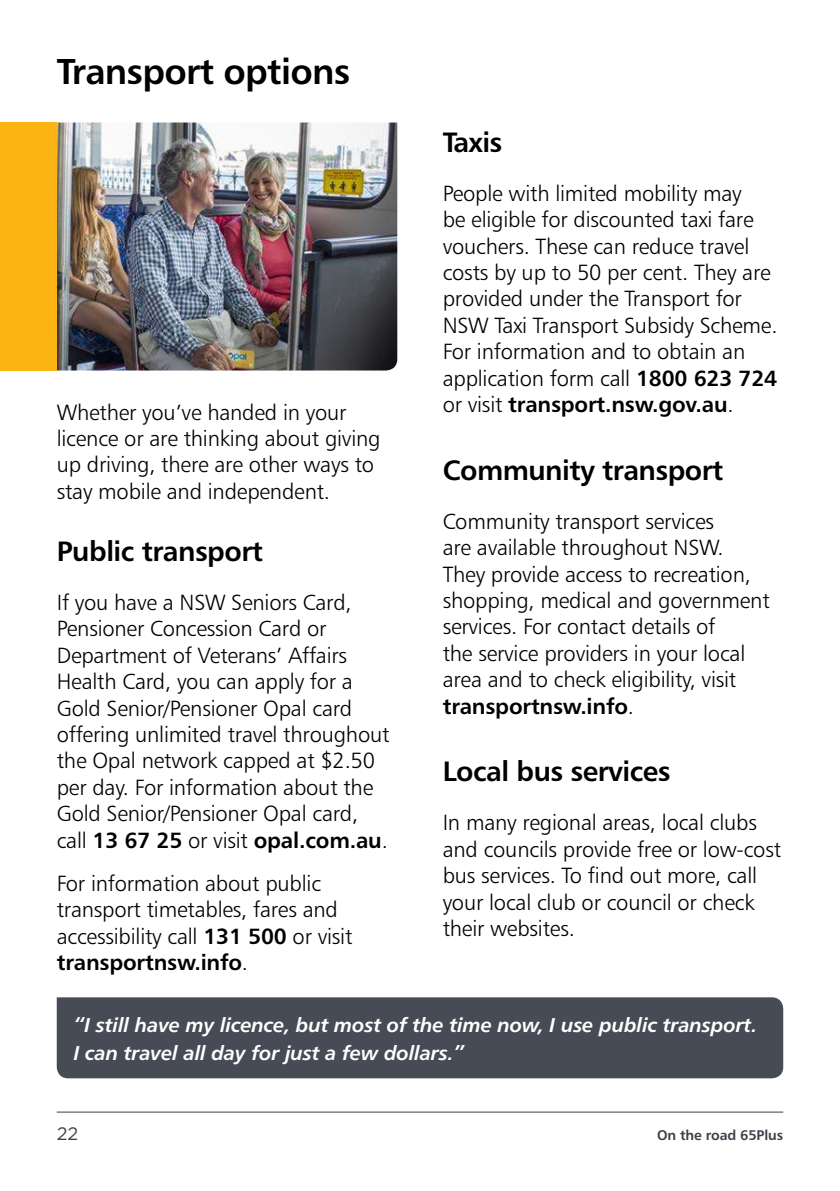
<style>
.page{position:relative;width:840px;height:1191px;background:#fff}
.page>*{position:absolute;margin:0;border:0;box-sizing:border-box;transform-origin:0 0}
.t1{font:500 36px "Trans Text Md";letter-spacing:-.02em;color:#000}
.t2{font:500 28px "Trans Text Md";letter-spacing:-.02em;color:#000}
.t3{font:300 22px/26.4px "Trans Text Lt";letter-spacing:-.01em;color:#000}
.t4{font:500 22px "Trans Text Md";letter-spacing:-.01em;color:#000}
.t5{font:italic 500 20px/28px "Trans Text Md";letter-spacing:-.01em;color:#fff}
.t6{font:18px "Gotham";color:#3f3d48}
.t7{font:500 14px "Trans Text Md";letter-spacing:-.01em;color:#3f3d48}
.s1{font-family:"Trans Text Lt";font-weight:300}
.s2{font-family:"Trans Text Md";font-weight:500}
</style>
<div class="page">
<hr style="left:57px;top:1111px;width:725px;height:1px;background:#3f3d48">
<img style="left:57px;top:122px;width:340px;height:248px">
<div style="left:57px;top:997px;width:725px;height:81px;background:#474b55"></div>
<div style="left:0;top:122px;width:57px;height:248px;background:#fcb414"></div>
<h1 class="t1" style="left:57px;top:57px;width:295px">Transport options</h1>
<p class="t3" style="left:57px;top:400px;width:325px">Whether you’ve handed in your licence or are thinking about giving up driving, there are other ways to stay mobile and independent.</p>
<p class="t2" style="left:57px;top:539px;width:208px">Public transport</p>
<p class="t3" style="left:57px;top:590px;width:334px">If you have a NSW Seniors Card,<br>Pensioner Concession Card or<br>Department of Veterans’ Affairs<br>Health Card, you can apply for a<br>Gold Senior/Pensioner Opal card offering unlimited travel throughout the Opal network capped at $2.50 per day. For information about the<br>Gold Senior/Pensioner Opal card,</p>
<p class="t4" style="left:57px;top:831px;width:332px"><span class="s1">call</span> 13 67 25 <span class="s1">or visit</span> opal.com.au<span class="s1">.</span></p>
<p class="t3" style="left:57px;top:871px;width:297px">For information about public transport timetables, fares and accessibility call <span class="s2">131 500</span> or visit</p>
<p class="t4" style="left:57px;top:953px;width:193px">transportnsw.info<span class="s1">.</span></p>
<p class="t2" style="left:442px;top:130px;width:61px">Taxis</p>
<p class="t3" style="left:442px;top:181px;width:336px">People with limited mobility may<br>be eligible for discounted taxi fare vouchers. These can reduce travel costs by up to 50 per cent. They are provided under the Transport for NSW Taxi Transport Subsidy Scheme.<br>For information and to obtain an application form call <span class="s2">1800 623 724</span></p>
<p class="t4" style="left:442px;top:395px;width:292px"><span class="s1">or visit</span> transport.nsw.gov.au<span class="s1">.</span></p>
<p class="t2" style="left:442px;top:458px;width:282px">Community transport</p>
<p class="t3" style="left:442px;top:509px;width:328px">Community transport services<br>are available throughout NSW.<br>They provide access to recreation, shopping, medical and government services. For contact details of<br>the service providers in your local area and to check eligibility, visit</p>
<p class="t4" style="left:442px;top:697px;width:193px">transportnsw.info<span class="s1">.</span></p>
<p class="t2" style="left:442px;top:760px;width:229px">Local bus services</p>
<p class="t3" style="left:442px;top:811px;width:340px">In many regional areas, local clubs and councils provide free or low-cost bus services. To find out more, call your local club or council or check their websites.</p>
<p class="t5" style="left:74px;top:1012px;width:684px">“I still have my licence, but most of the time now, I use public transport.<br>I can travel all day for just a few dollars.”</p>
<p class="t6" style="left:57px;top:1125px;width:23px">22</p>
<p class="t7" style="left:656px;top:1129px;width:127px">On the road 65Plus</p>
</div>
